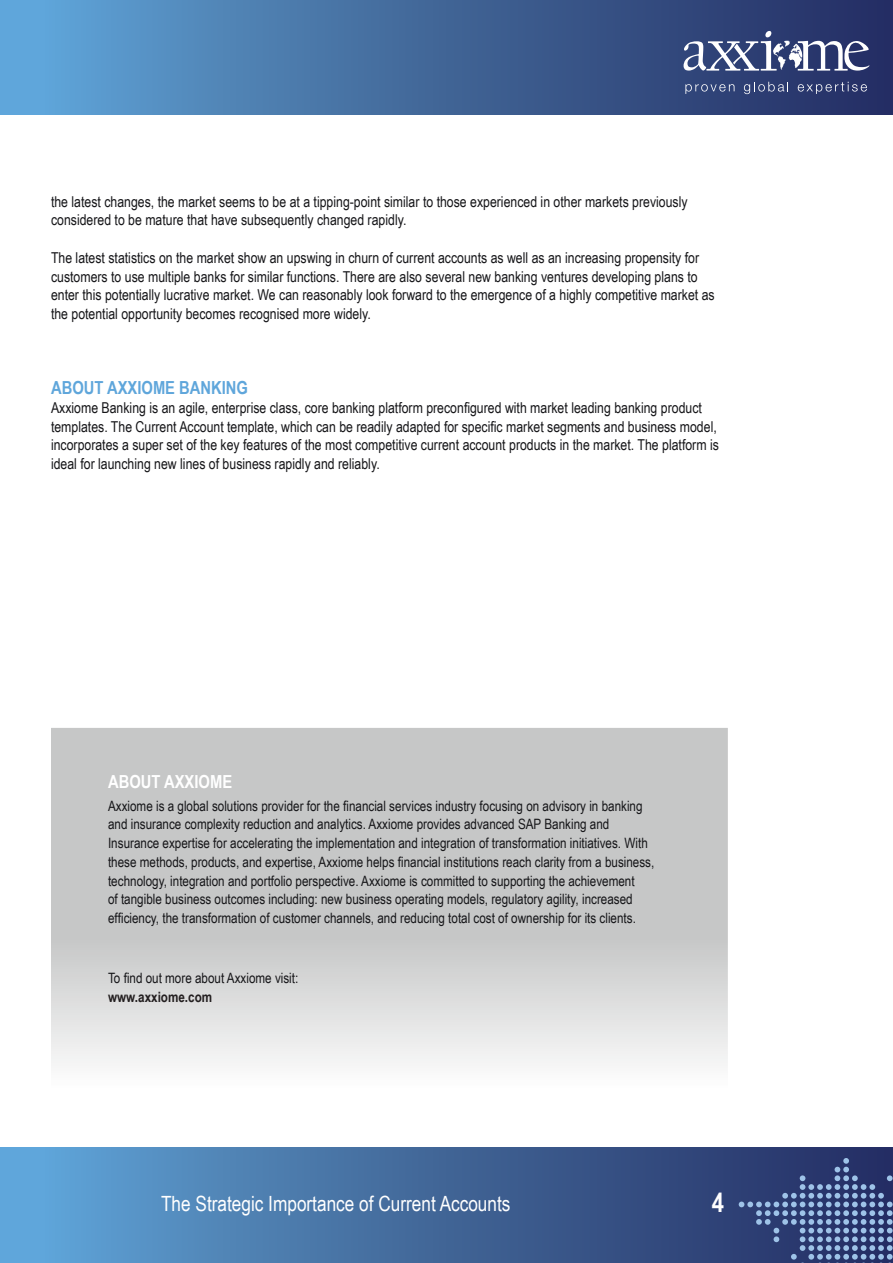
<style>
.page{position:relative;width:893px;height:1263px;background:#fff}
.page>*{position:absolute;margin:0;border:0;box-sizing:border-box;transform-origin:0 0}
.t1{font:700 27px "Arial Narrow";color:#fff}
.t2{font:21px "Arial Narrow";color:#fff}
.t3{font:700 18px "Arial Narrow";color:#5fa6db}
.t4{font:700 18px "Arial Narrow";color:#fff}
.t5{font:15px/18.8px "Arial Narrow";color:#161619}
.t6{font:14.25px/18.8px "Arial Narrow";color:#161619}
.t7{font:700 14.25px "Arial Narrow";color:#231f20}
</style>
<div class="page">
<img style="left:0;top:0;width:893px;height:114px">
<img style="left:0;top:1147px;width:739px;height:116px">
<svg style="left:684px;top:31px;width:185px;height:40px"></svg>
<svg style="left:685px;top:84px;width:49px;height:10px"></svg>
<svg style="left:744px;top:82px;width:44px;height:12px"></svg>
<svg style="left:798px;top:82px;width:69px;height:12px"></svg>
<svg style="left:739px;top:1147px;width:154px;height:116px;background:#3d4f82"></svg>
<p class="t5" style="left:51px;top:191px;width:638px">the latest changes, the market seems to be at a tipping-point similar to those experienced in other markets previously considered to be mature that have subsequently changed rapidly.</p>
<p class="t5" style="left:51px;top:248px;width:665px">The latest statistics on the market show an upswing in churn of current accounts as well as an increasing propensity for customers to use multiple banks for similar functions. There are also several new banking ventures developing plans to enter this potentially lucrative market. We can reasonably look forward to the emergence of a highly competitive market as the potential opportunity becomes recognised more widely.</p>
<p class="t3" style="left:51px;top:381px;width:199px">ABOUT AXXIOME BANKING</p>
<p class="t5" style="left:51px;top:398px;width:669px">Axxiome Banking is an agile, enterprise class, core banking platform preconfigured with market leading banking product templates. The Current Account template, which can be readily adapted for specific market segments and business model, incorporates a super set of the key features of the most competitive current account products in the market. The platform is ideal for launching new lines of business rapidly and reliably.</p>
<p class="t4" style="left:108px;top:774px;width:126px">ABOUT AXXIOME</p>
<p class="t6" style="left:108px;top:796px;width:548px">Axxiome is a global solutions provider for the financial services industry focusing on advisory in banking and insurance complexity reduction and analytics. Axxiome provides advanced SAP Banking and Insurance expertise for accelerating the implementation and integration of transformation initiatives. With these methods, products, and expertise, Axxiome helps financial institutions reach clarity from a business, technology, integration and portfolio perspective. Axxiome is committed to supporting the achievement<br>of tangible business outcomes including: new business operating models, regulatory agility, increased efficiency, the transformation of customer channels, and reducing total cost of ownership for its clients.</p>
<p class="t6" style="left:108px;top:968px;width:192px">To find out more about Axxiome visit:</p>
<p class="t7" style="left:108px;top:992px;width:106px">www.axxiome.com</p>
<h2 class="t2" style="left:161px;top:1196px;width:351px">The Strategic Importance of Current Accounts</h2>
<h1 class="t1" style="left:712px;top:1192px;width:14px">4</h1>
</div>
